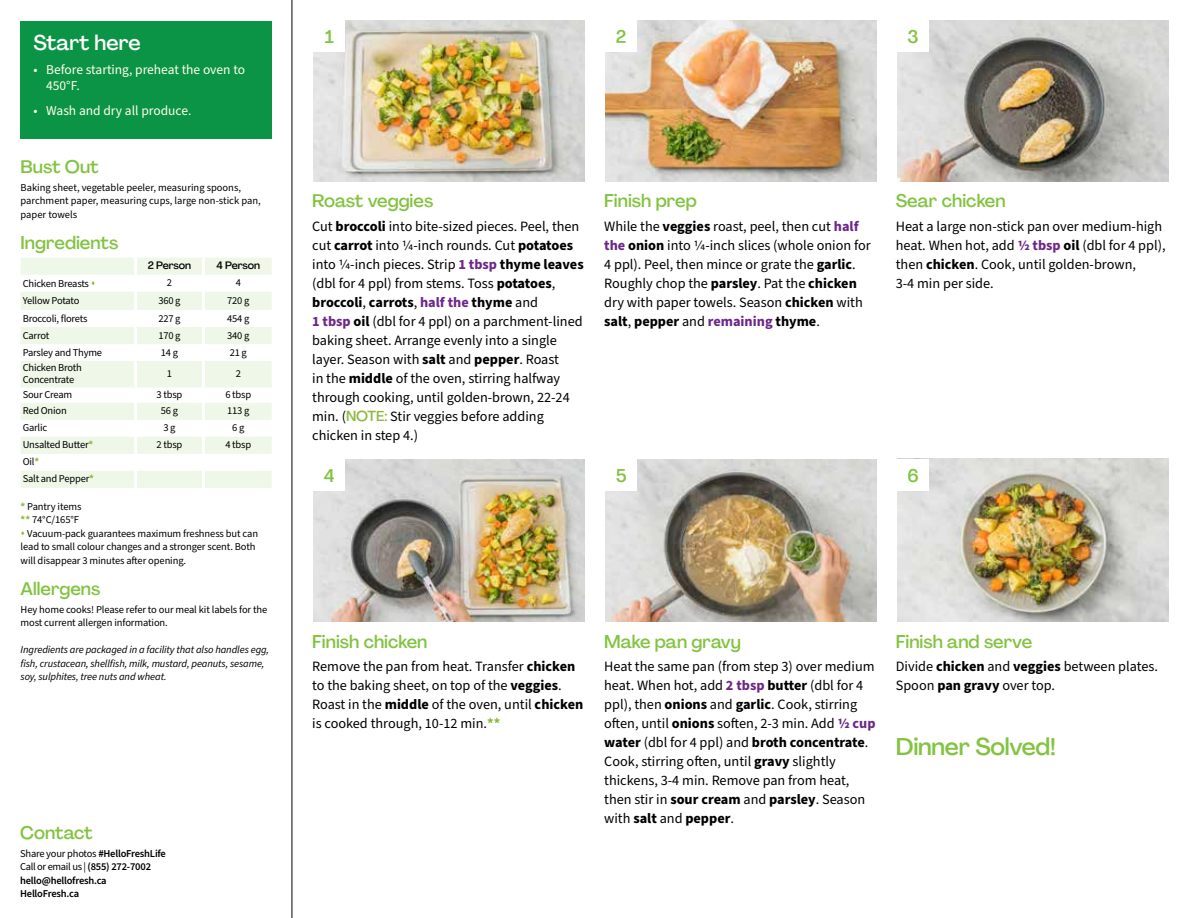
<style>
.page{position:relative;width:1188px;height:918px;background:#fff}
.page>*{position:absolute;margin:0;border:0;box-sizing:border-box;transform-origin:0 0}
.t1{font:500 24px "Agrandir";letter-spacing:-.01em;color:#82c341}
.t2{font:500 21px "Agrandir";color:#fff}
.t3{font:500 18px "Agrandir";color:#82c341}
.t4{font:14.25px/19px "Source Sans Pro";color:#000}
.t5{font:13.5px/16.2px "Source Sans Pro";color:#fffdec}
.t6{font:10.5px/13.5px "Source Sans Pro";letter-spacing:-.01em;color:#000}
.t7{font:italic 10.5px/13.5px "Source Sans Pro";letter-spacing:-.01em;color:#000}
.t8{font:600 10.5px/13.5px "Source Sans Pro";letter-spacing:-.02em;color:#000}
.t9{font:500 10.5px "Agrandir";letter-spacing:-.01em;color:#000}
.t10{font:10.5px "Source Sans Pro";letter-spacing:-.035em;color:#000}
.s1{color:#8cba42}
.s2{font-weight:700;color:#8cba42}
.s3{font-weight:400}
.s4{font-weight:700}
.s5{font-weight:700;color:#6c2888}
.s6{font-family:"Agrandir";font-weight:500;color:#8cba42}
</style>
<div class="page">
<hr style="left:292px;top:0;width:1px;height:918px;background:#000">
<svg style="left:21px;top:258px;width:251px;height:230px;fill:#eff7e8"></svg>
<hr style="left:134px;top:258px;width:3px;height:17px;background:#fff">
<hr style="left:202px;top:258px;width:3px;height:17px;background:#fff">
<hr style="left:134px;top:275px;width:3px;height:17px;background:#fff">
<hr style="left:202px;top:275px;width:3px;height:17px;background:#fff">
<hr style="left:134px;top:292px;width:3px;height:18px;background:#fff">
<hr style="left:202px;top:292px;width:3px;height:18px;background:#fff">
<hr style="left:134px;top:310px;width:3px;height:17px;background:#fff">
<hr style="left:202px;top:310px;width:3px;height:17px;background:#fff">
<hr style="left:134px;top:327px;width:3px;height:17px;background:#fff">
<hr style="left:202px;top:327px;width:3px;height:17px;background:#fff">
<hr style="left:134px;top:344px;width:3px;height:17px;background:#fff">
<hr style="left:202px;top:344px;width:3px;height:17px;background:#fff">
<hr style="left:134px;top:361px;width:3px;height:27px;background:#fff">
<hr style="left:202px;top:361px;width:3px;height:27px;background:#fff">
<hr style="left:134px;top:388px;width:3px;height:15px;background:#fff">
<hr style="left:202px;top:388px;width:3px;height:15px;background:#fff">
<hr style="left:134px;top:403px;width:3px;height:17px;background:#fff">
<hr style="left:202px;top:403px;width:3px;height:17px;background:#fff">
<hr style="left:134px;top:420px;width:3px;height:17px;background:#fff">
<hr style="left:202px;top:420px;width:3px;height:17px;background:#fff">
<hr style="left:134px;top:437px;width:3px;height:17px;background:#fff">
<hr style="left:202px;top:437px;width:3px;height:17px;background:#fff">
<hr style="left:134px;top:454px;width:3px;height:17px;background:#fff">
<hr style="left:202px;top:454px;width:3px;height:17px;background:#fff">
<hr style="left:134px;top:471px;width:3px;height:17px;background:#fff">
<hr style="left:202px;top:471px;width:3px;height:17px;background:#fff">
<div style="left:21px;top:21px;width:251px;height:117px;background:#0b9446"></div>
<img style="left:313px;top:459px;width:272px;height:162px">
<div style="left:313px;top:459px;width:32px;height:32px;background:#fff"></div>
<img style="left:605px;top:459px;width:272px;height:162px">
<div style="left:605px;top:459px;width:32px;height:32px;background:#fff"></div>
<img style="left:897px;top:459px;width:272px;height:162px">
<div style="left:897px;top:459px;width:32px;height:32px;background:#fff"></div>
<img style="left:313px;top:20px;width:272px;height:161px">
<div style="left:313px;top:20px;width:32px;height:32px;background:#fff"></div>
<img style="left:605px;top:20px;width:272px;height:161px">
<div style="left:605px;top:20px;width:32px;height:32px;background:#fff"></div>
<img style="left:897px;top:20px;width:272px;height:161px">
<div style="left:897px;top:20px;width:32px;height:32px;background:#fff"></div>
<h2 class="t2" style="left:33px;top:29px;width:109px">Start here</h2>
<p class="t5" style="left:46px;top:62px;width:200px;text-indent:-13px">• Before starting, preheat the oven to<br>450°F.</p>
<p class="t5" style="left:33px;top:103px;width:160px">• Wash and dry all produce.</p>
<p class="t3" style="left:21px;top:156px;width:80px">Bust Out</p>
<p class="t6" style="left:21px;top:181px;width:242px">Baking sheet, vegetable peeler, measuring spoons, parchment paper, measuring cups, large non-stick pan, paper towels</p>
<p class="t3" style="left:21px;top:232px;width:99px">Ingredients</p>
<p class="t9" style="left:148px;top:259px;width:45px">2 Person</p>
<p class="t9" style="left:217px;top:259px;width:45px">4 Person</p>
<p class="t6" style="left:23px;top:278px;width:74px">Chicken Breasts <span class="s1">▲</span></p>
<p class="t6" style="left:167px;top:276px;width:7px">2</p>
<p class="t6" style="left:236px;top:276px;width:7px">4</p>
<p class="t10" style="left:23px;top:293px;width:58px">Yellow Potato</p>
<p class="t6" style="left:158px;top:294px;width:24px">360 g</p>
<p class="t6" style="left:227px;top:294px;width:24px">720 g</p>
<p class="t6" style="left:23px;top:312px;width:66px">Broccoli, florets</p>
<p class="t6" style="left:158px;top:312px;width:24px">227 g</p>
<p class="t6" style="left:227px;top:312px;width:24px">454 g</p>
<p class="t6" style="left:23px;top:329px;width:28px">Carrot</p>
<p class="t6" style="left:158px;top:329px;width:24px">170 g</p>
<p class="t6" style="left:227px;top:329px;width:24px">340 g</p>
<p class="t6" style="left:23px;top:346px;width:81px">Parsley and Thyme</p>
<p class="t6" style="left:161px;top:346px;width:19px">14 g</p>
<p class="t6" style="left:230px;top:346px;width:19px">21 g</p>
<p class="t6" style="left:23px;top:362px;width:61px;line-height:12px">Chicken Broth<br>Concentrate</p>
<p class="t6" style="left:167px;top:367px;width:7px">1</p>
<p class="t6" style="left:236px;top:367px;width:7px">2</p>
<p class="t6" style="left:23px;top:388px;width:51px">Sour Cream</p>
<p class="t6" style="left:157px;top:388px;width:27px">3 tbsp</p>
<p class="t6" style="left:225px;top:388px;width:27px">6 tbsp</p>
<p class="t6" style="left:23px;top:404px;width:46px">Red Onion</p>
<p class="t6" style="left:161px;top:404px;width:19px">56 g</p>
<p class="t6" style="left:227px;top:404px;width:24px">113 g</p>
<p class="t6" style="left:23px;top:421px;width:26px">Garlic</p>
<p class="t6" style="left:163px;top:421px;width:14px">3 g</p>
<p class="t6" style="left:232px;top:421px;width:14px">6 g</p>
<p class="t6" style="left:23px;top:438px;width:72px">Unsalted Butter<span class="s2">*</span></p>
<p class="t6" style="left:157px;top:438px;width:27px">2 tbsp</p>
<p class="t6" style="left:225px;top:438px;width:27px">4 tbsp</p>
<p class="t6" style="left:23px;top:454px;width:73px;line-height:17px">Oil<span class="s2">*<br></span>Salt and Pepper<span class="s2">*</span></p>
<p class="t6" style="left:21px;top:500px;width:62px"><span class="s2">*</span> Pantry items <span class="s2">**</span> 74°C/165°F</p>
<p class="t6" style="left:21px;top:527px;width:239px"><span class="s1">▲</span> Vacuum-pack guarantees maximum freshness but can lead to small colour changes and a stronger scent. Both will disappear 3 minutes after opening.</p>
<p class="t3" style="left:21px;top:578px;width:81px">Allergens</p>
<p class="t6" style="left:21px;top:603px;width:248px">Hey home cooks! Please refer to our meal kit labels for the most current allergen information.</p>
<p class="t7" style="left:21px;top:643px;width:250px">Ingredients are packaged in a facility that also handles egg, fish, crustacean, shellfish, milk, mustard, peanuts, sesame, soy, sulphites, tree nuts and wheat.</p>
<p class="t3" style="left:20px;top:822px;width:74px">Contact</p>
<p class="t8" style="left:20px;top:847px;width:147px"><span class="s3">Share your photos</span> #HelloFreshLife<br><span class="s3">Call or email us |</span> (855) 272-7002 hello@hellofresh.ca<br>HelloFresh.ca</p>
<p class="t3" style="left:325px;top:26px;width:11px">1</p>
<p class="t3" style="left:616px;top:25px;width:12px">2</p>
<p class="t3" style="left:908px;top:25px;width:13px">3</p>
<p class="t3" style="left:312px;top:190px;width:123px">Roast veggies</p>
<p class="t4" style="left:312px;top:217px;width:273px">Cut <span class="s4">broccoli</span> into bite-sized pieces. Peel, then cut <span class="s4">carrot</span> into 1/4-inch rounds. Cut <span class="s4">potatoes </span>into 1/4-inch pieces. Strip <span class="s5">1 tbsp</span> <span class="s4">thyme leaves </span>(dbl for 4 ppl) from stems. Toss <span class="s4">potatoes</span>, <span class="s4">broccoli</span>, <span class="s4">carrots</span>, <span class="s5">half the</span> <span class="s4">thyme</span> and<br><span class="s5">1 tbsp</span> <span class="s4">oil</span> (dbl for 4 ppl) on a parchment-lined baking sheet. Arrange evenly into a single layer. Season with <span class="s4">salt</span> and <span class="s4">pepper</span>. Roast<br>in the <span class="s4">middle</span> of the oven, stirring halfway through cooking, until golden-brown, 22-24 min. (<span class="s6">NOTE:</span> Stir veggies before adding chicken in step 4.)</p>
<p class="t3" style="left:604px;top:190px;width:94px">Finish prep</p>
<p class="t4" style="left:604px;top:217px;width:268px">While the <span class="s4">veggies</span> roast, peel, then cut <span class="s5">half the</span> <span class="s4">onion</span> into 1/4-inch slices (whole onion for 4 ppl). Peel, then mince or grate the <span class="s4">garlic</span>.<br>Roughly chop the <span class="s4">parsley</span>. Pat the <span class="s4">chicken </span>dry with paper towels. Season <span class="s4">chicken</span> with <span class="s4">salt</span>, <span class="s4">pepper</span> and <span class="s5">remaining</span> <span class="s4">thyme</span>.</p>
<p class="t3" style="left:896px;top:190px;width:111px">Sear chicken</p>
<p class="t4" style="left:896px;top:217px;width:271px">Heat a large non-stick pan over medium-high heat. When hot, add <span class="s5">1/2 tbsp</span> <span class="s4">oil</span> (dbl for 4 ppl), then <span class="s4">chicken</span>. Cook, until golden-brown,<br>3-4 min per side.</p>
<p class="t3" style="left:324px;top:465px;width:12px">4</p>
<p class="t3" style="left:616px;top:465px;width:12px">5</p>
<p class="t3" style="left:907px;top:464px;width:13px">6</p>
<p class="t3" style="left:312px;top:630px;width:117px">Finish chicken</p>
<p class="t4" style="left:312px;top:657px;width:273px">Remove the pan from heat. Transfer <span class="s4">chicken </span>to the baking sheet, on top of the <span class="s4">veggies</span>.<br>Roast in the <span class="s4">middle</span> of the oven, until <span class="s4">chicken </span>is cooked through, 10-12 min.<span class="s2">**</span></p>
<p class="t3" style="left:604px;top:630px;width:138px">Make pan gravy</p>
<p class="t4" style="left:604px;top:657px;width:273px">Heat the same pan (from step 3) over medium heat. When hot, add <span class="s5">2 tbsp</span> <span class="s4">butter</span> (dbl for 4 ppl), then <span class="s4">onions</span> and <span class="s4">garlic</span>. Cook, stirring often, until <span class="s4">onions</span> soften, 2-3 min. Add <span class="s5">1/2 cup </span><span class="s4">water</span> (dbl for 4 ppl) and <span class="s4">broth concentrate</span>.<br>Cook, stirring often, until <span class="s4">gravy</span> slightly thickens, 3-4 min. Remove pan from heat, then stir in <span class="s4">sour cream</span> and <span class="s4">parsley</span>. Season with <span class="s4">salt</span> and <span class="s4">pepper</span>.</p>
<p class="t3" style="left:896px;top:630px;width:138px">Finish and serve</p>
<p class="t4" style="left:896px;top:657px;width:264px">Divide <span class="s4">chicken</span> and <span class="s4">veggies</span> between plates.<br>Spoon <span class="s4">pan gravy</span> over top.</p>
<h1 class="t1" style="left:896px;top:732px;width:162px">Dinner Solved!</h1>
</div>
